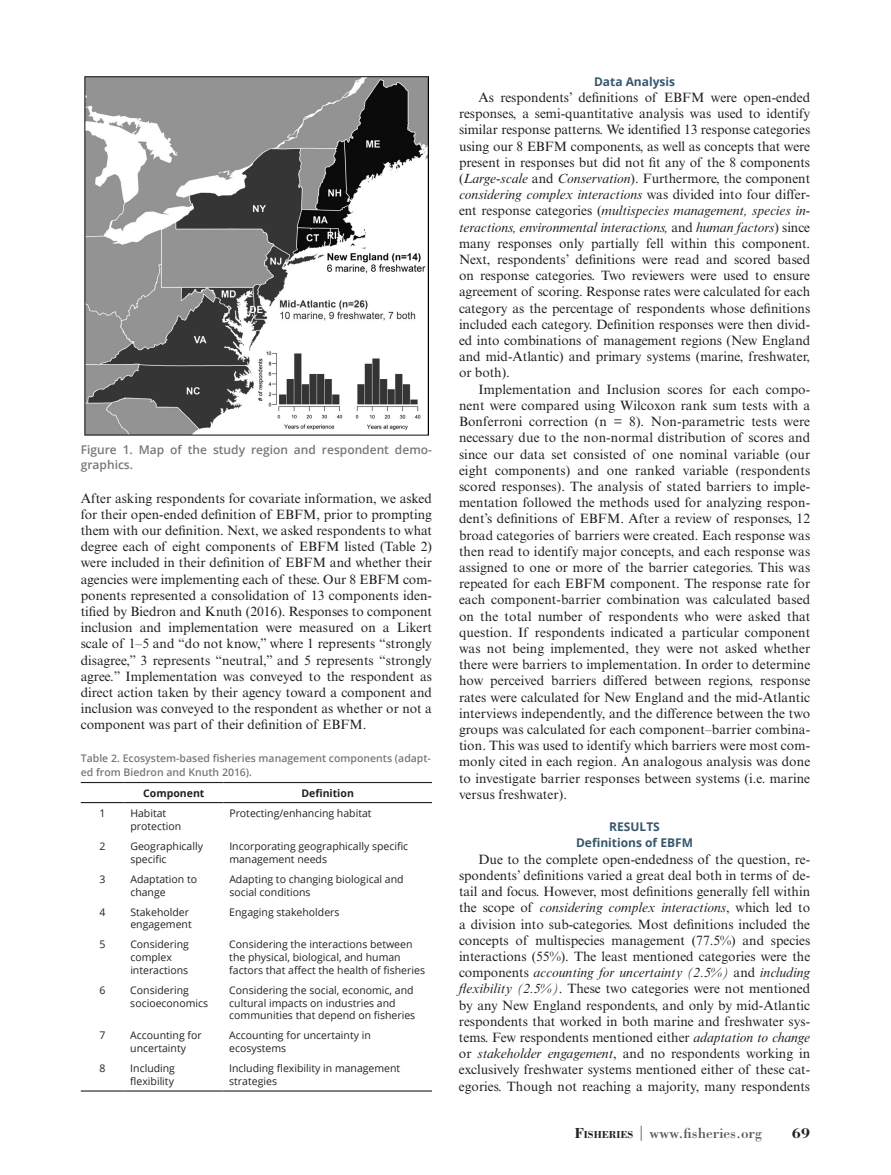
<style>
.page{position:relative;width:891px;height:1175px;background:#fff}
.page>*{position:absolute;margin:0;border:0;box-sizing:border-box;transform-origin:0 0}
.t1{font:15px "Bodoni Std";color:#57585a}
.t2{font:700 15px "Bodoni Std";color:#231f20}
.t3{font:13.5px/16.2px "Times New Roman MT Std";color:#231f20;text-align:justify}
.t4{font:600 12px/15px "Open Sans";color:#76787b}
.t5{font:700 12px/16.2px "Open Sans";color:#36576c;text-align:center}
.t6{font:10.5px/12.8px "Open Sans";color:#231f20}
.t7{font:600 10.5px/13.5px "Open Sans";color:#76787b}
.t8{font:700 10.5px "Open Sans";color:#231f20}
.s1{font-style:italic}
.s2{font-weight:700;color:#231f20}
.s3{font-weight:700;font-size:10.5px;color:#231f20}
</style>
<div class="page">
<img style="left:84px;top:77px;width:345px;height:358px">
<hr style="left:81px;top:782px;width:43px;height:1px;background:#231f20">
<hr style="left:81px;top:802px;width:43px;height:1px;background:#231f20">
<hr style="left:124px;top:782px;width:99px;height:1px;background:#231f20">
<hr style="left:124px;top:802px;width:99px;height:1px;background:#231f20">
<hr style="left:223px;top:782px;width:209px;height:1px;background:#231f20">
<hr style="left:223px;top:802px;width:209px;height:1px;background:#231f20">
<hr style="left:81px;top:1090px;width:43px;height:1px;background:#231f20">
<hr style="left:124px;top:1090px;width:99px;height:1px;background:#231f20">
<hr style="left:223px;top:1090px;width:209px;height:1px;background:#231f20">
<p class="t4" style="left:81px;top:442px;width:353px">Figure 1. Map of the study region and respondent demo&shy;graphics.</p>
<p class="t3" style="left:81px;top:490px;width:353px">After asking respondents for covariate information, we asked for their open‐ended definition of EBFM, prior to prompting them with our definition. Next, we asked respondents to what degree each of eight components of EBFM listed (Table 2) were included in their definition of EBFM and whether their agencies were implementing each of these. Our 8 EBFM com&shy;ponents represented a consolidation of 13 components iden&shy;tified by Biedron and Knuth (2016). Responses to component inclusion and implementation were measured on a Likert scale of 1–5 and “do not know,” where 1 represents “strongly disagree,” 3 represents “neutral,” and 5 represents “strongly agree.” Implementation was conveyed to the respondent as direct action taken by their agency toward a component and inclusion was conveyed to the respondent as whether or not a component was part of their definition of EBFM.</p>
<p class="t7" style="left:81px;top:751px;width:352px">Table 2. Ecosystem-based fisheries management components (adapt&shy;ed from Biedron and Knuth 2016).</p>
<p class="t8" style="left:143px;top:785px;width:63px">Component</p>
<p class="t8" style="left:301px;top:785px;width:54px">Definition</p>
<p class="t6" style="left:100px;top:806px;width:8px">1</p>
<p class="t6" style="left:130px;top:806px;width:52px">Habitat protection</p>
<p class="t6" style="left:229px;top:806px;width:144px">Protecting/enhancing habitat</p>
<p class="t6" style="left:100px;top:839px;width:8px">2</p>
<p class="t6" style="left:130px;top:839px;width:74px">Geographically specific</p>
<p class="t6" style="left:229px;top:839px;width:180px">Incorporating geographically specific management needs</p>
<p class="t6" style="left:100px;top:872px;width:8px">3</p>
<p class="t6" style="left:130px;top:872px;width:68px">Adaptation to change</p>
<p class="t6" style="left:229px;top:872px;width:176px">Adapting to changing biological and social conditions</p>
<p class="t6" style="left:100px;top:905px;width:8px">4</p>
<p class="t6" style="left:130px;top:905px;width:63px">Stakeholder engagement</p>
<p class="t6" style="left:229px;top:905px;width:112px">Engaging stakeholders</p>
<p class="t6" style="left:100px;top:938px;width:8px">5</p>
<p class="t6" style="left:130px;top:938px;width:60px">Considering complex interactions</p>
<p class="t6" style="left:229px;top:937px;width:197px">Considering the interactions between the physical, biological, and human factors that affect the health of fisheries</p>
<p class="t6" style="left:100px;top:983px;width:8px">6</p>
<p class="t6" style="left:130px;top:983px;width:79px">Considering socioeconomics</p>
<p class="t6" style="left:229px;top:983px;width:188px">Considering the social, economic, and cultural impacts on industries and communities that depend on fisheries</p>
<p class="t6" style="left:100px;top:1029px;width:8px">7</p>
<p class="t6" style="left:130px;top:1029px;width:73px">Accounting for uncertainty</p>
<p class="t6" style="left:229px;top:1029px;width:143px">Accounting for uncertainty in ecosystems</p>
<p class="t6" style="left:100px;top:1061px;width:8px">8</p>
<p class="t6" style="left:130px;top:1061px;width:46px">Including flexibility</p>
<p class="t6" style="left:229px;top:1061px;width:173px">Including flexibility in management strategies</p>
<p class="t5" style="left:594px;top:73px;width:83px">Data Analysis</p>
<p class="t3" style="left:459px;top:89px;width:353px;text-indent:19px">As respondents’ definitions of EBFM were open‐ended responses, a semi‐quantitative analysis was used to identify similar response patterns. We identified 13 response categories using our 8 EBFM components, as well as concepts that were present in responses but did not fit any of the 8 components (<span class="s1">Large‐scale</span> and <span class="s1">Conservation</span>). Furthermore, the component <span class="s1">considering complex interactions</span> was divided into four differ&shy;ent response categories (<span class="s1">multispecies management, species in&shy;teractions, environmental interactions,</span> and <span class="s1">human factors</span>) since many responses only partially fell within this component.<br>Next, respondents’ definitions were read and scored based on response categories. Two reviewers were used to ensure agreement of scoring. Response rates were calculated for each category as the percentage of respondents whose definitions included each category. Definition responses were then divid&shy;ed into combinations of management regions (New England and mid‐Atlantic) and primary systems (marine, freshwater, or both).</p>
<p class="t3" style="left:459px;top:381px;width:353px;text-indent:19px">Implementation and Inclusion scores for each compo&shy;nent were compared using Wilcoxon rank sum tests with a Bonferroni correction (n = 8). Non‐parametric tests were necessary due to the non‐normal distribution of scores and since our data set consisted of one nominal variable (our eight components) and one ranked variable (respondents scored responses). The analysis of stated barriers to imple&shy;mentation followed the methods used for analyzing respon&shy;dent’s definitions of EBFM. After a review of responses, 12 broad categories of barriers were created. Each response was then read to identify major concepts, and each response was assigned to one or more of the barrier categories. This was repeated for each EBFM component. The response rate for each component‐barrier combination was calculated based on the total number of respondents who were asked that question. If respondents indicated a particular component was not being implemented, they were not asked whether there were barriers to implementation. In order to determine how perceived barriers differed between regions, response rates were calculated for New England and the mid‐Atlantic interviews independently, and the difference between the two groups was calculated for each component–barrier combina&shy;tion. This was used to identify which barriers were most com&shy;monly cited in each region. An analogous analysis was done to investigate barrier responses between systems (i.e. marine versus freshwater).</p>
<p class="t5" style="left:576px;top:818px;width:118px">RESULTS<br>Definitions of EBFM</p>
<p class="t3" style="left:459px;top:851px;width:353px;text-indent:20px">Due to the complete open‐endedness of the question, re&shy;spondents’ definitions varied a great deal both in terms of de&shy;tail and focus. However, most definitions generally fell within the scope of <span class="s1">considering complex interactions</span>, which led to a division into sub‐categories. Most definitions included the concepts of multispecies management (77.5%) and species interactions (55%). The least mentioned categories were the components <span class="s1">accounting for uncertainty (2.5%)</span> and <span class="s1">including flexibility (2.5%)</span>. These two categories were not mentioned by any New England respondents, and only by mid‐Atlantic respondents that worked in both marine and freshwater sys&shy;tems. Few respondents mentioned either <span class="s1">adaptation to change </span>or <span class="s1">stakeholder engagement</span>, and no respondents working in exclusively freshwater systems mentioned either of these cat&shy;egories. Though not reaching a majority, many respondents</p>
<p class="t1" style="left:575px;top:1123px;width:189px"><span class="s2">F</span><span class="s3">ISHERIES</span> | www.fisheries.org</p>
<p class="t2" style="left:792px;top:1123px;width:20px">69</p>
</div>
